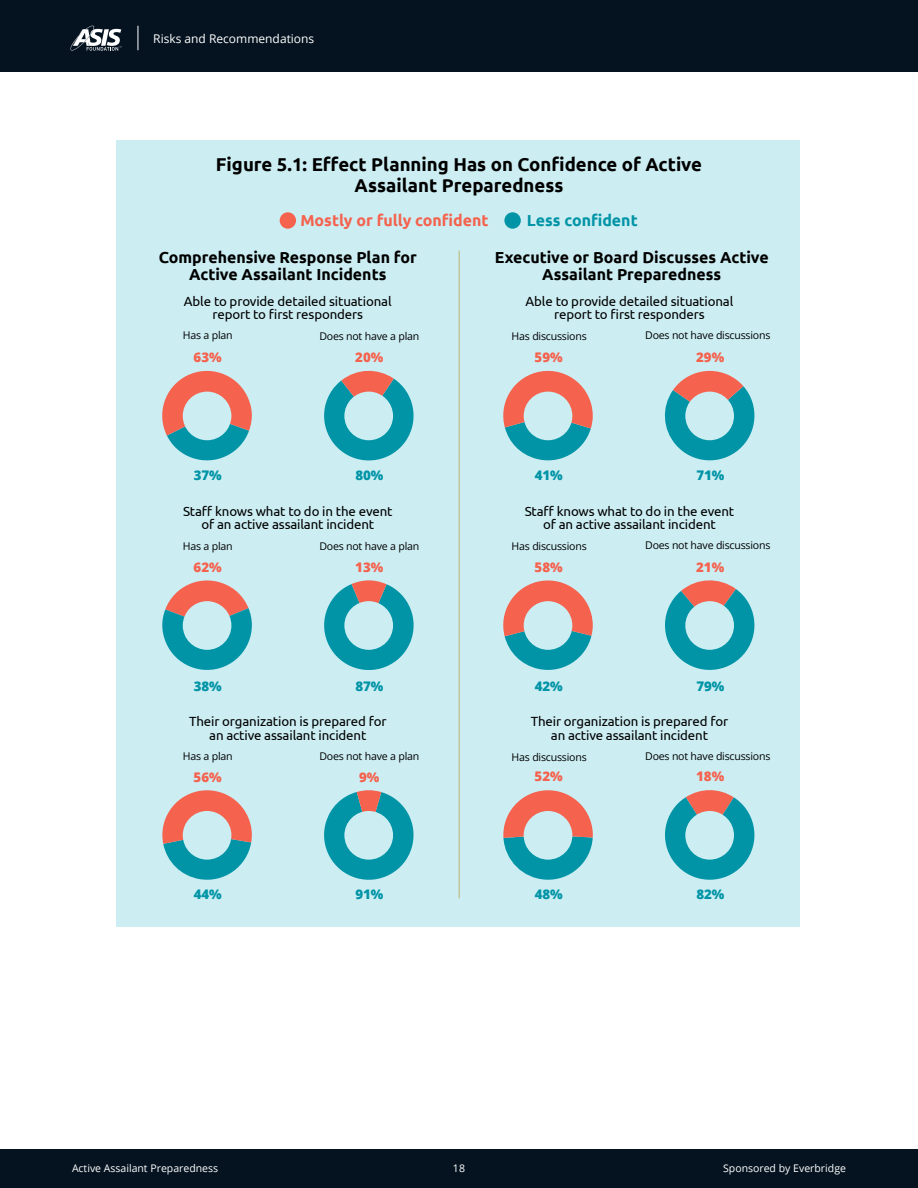
<style>
.page{position:relative;width:918px;height:1188px;background:#fff}
.page>*{position:absolute;margin:0;border:0;box-sizing:border-box;transform-origin:0 0}
.t1{font:700 18.6px/21.3px "Ubuntu";color:#000;text-align:center}
.t2{font:700 15.9px/17.2px "Ubuntu";color:#000;text-align:center}
.t3{font:700 15.9px "Ubuntu";color:#f5624e}
.t4{font:700 15.9px "Ubuntu";color:#0194a6}
.t5{font:13.35px/13.4px "Ubuntu";letter-spacing:-.01em;color:#000;text-align:center}
.t6{font:800 13.35px "Open Sans";color:#0194a6}
.t7{font:800 13.35px "Open Sans";color:#f5624e}
.t8{font:12px "Open Sans";color:#fff}
.t9{font:10.65px "Open Sans";letter-spacing:-.02em;color:#000}
.t10{font:10.5px "Open Sans";color:#fff}
</style>
<div class="page">
<div style="left:0;top:1149px;width:918px;height:39px;background:#051320"></div>
<div style="left:0;top:0;width:918px;height:72px;background:#051320"></div>
<svg style="left:70px;top:26px;width:51px;height:25px"></svg>
<svg style="left:138px;top:26px;width:1px;height:24px"></svg>
<div style="left:116px;top:141px;width:684px;height:786px;background:#cceef3"></div>
<svg style="left:162px;top:370px;width:90px;height:91px"></svg>
<div style="left:183px;top:392px;width:48px;height:48px;background:#cceef3;border-radius:50%"></div>
<hr style="left:459px;top:250px;width:1px;height:648px;background:#bdbd89">
<svg style="left:324px;top:370px;width:90px;height:91px"></svg>
<div style="left:344px;top:392px;width:49px;height:48px;background:#cceef3;border-radius:50%"></div>
<svg style="left:162px;top:580px;width:90px;height:90px"></svg>
<div style="left:183px;top:601px;width:48px;height:49px;background:#cceef3;border-radius:50%"></div>
<svg style="left:324px;top:580px;width:90px;height:90px"></svg>
<div style="left:344px;top:601px;width:49px;height:49px;background:#cceef3;border-radius:50%"></div>
<svg style="left:162px;top:790px;width:90px;height:90px"></svg>
<div style="left:183px;top:811px;width:48px;height:49px;background:#cceef3;border-radius:50%"></div>
<svg style="left:324px;top:790px;width:90px;height:90px"></svg>
<div style="left:344px;top:811px;width:49px;height:49px;background:#cceef3;border-radius:50%"></div>
<svg style="left:503px;top:370px;width:90px;height:91px"></svg>
<div style="left:524px;top:392px;width:48px;height:48px;background:#cceef3;border-radius:50%"></div>
<svg style="left:664px;top:370px;width:91px;height:91px"></svg>
<div style="left:685px;top:392px;width:49px;height:48px;background:#cceef3;border-radius:50%"></div>
<svg style="left:503px;top:580px;width:90px;height:90px"></svg>
<div style="left:524px;top:601px;width:48px;height:49px;background:#cceef3;border-radius:50%"></div>
<svg style="left:665px;top:580px;width:90px;height:90px"></svg>
<div style="left:685px;top:601px;width:49px;height:49px;background:#cceef3;border-radius:50%"></div>
<svg style="left:503px;top:790px;width:90px;height:90px"></svg>
<div style="left:524px;top:811px;width:48px;height:49px;background:#cceef3;border-radius:50%"></div>
<svg style="left:665px;top:790px;width:90px;height:90px"></svg>
<div style="left:685px;top:811px;width:49px;height:49px;background:#cceef3;border-radius:50%"></div>
<div style="left:280px;top:212px;width:16px;height:17px;background:#f5624e;border-radius:50%"></div>
<div style="left:504px;top:212px;width:17px;height:17px;background:#0194a6;border-radius:50%"></div>
<p class="t8" style="left:153px;top:31px;width:163px">Risks and Recommendations</p>
<h1 class="t1" style="left:216px;top:154px;width:488px">Figure 5.1: Effect Planning Has on Confidence of Active<br>Assailant Preparedness</h1>
<p class="t3" style="left:300px;top:211px;width:190px">Mostly or fully confident</p>
<p class="t4" style="left:527px;top:211px;width:112px">Less confident</p>
<p class="t2" style="left:159px;top:248px;width:260px">Comprehensive Response Plan for<br>Active Assailant Incidents</p>
<p class="t2" style="left:495px;top:248px;width:275px">Executive or Board Discusses Active<br>Assailant Preparedness</p>
<p class="t5" style="left:184px;top:294px;width:209px">Able to provide detailed situational report to first responders</p>
<p class="t9" style="left:512px;top:329px;width:77px">Has discussions</p>
<p class="t5" style="left:526px;top:294px;width:209px">Able to provide detailed situational report to first responders</p>
<p class="t9" style="left:645px;top:328px;width:127px">Does not have discussions</p>
<p class="t9" style="left:183px;top:328px;width:51px">Has a plan</p>
<p class="t9" style="left:319px;top:329px;width:102px">Does not have a plan</p>
<p class="t7" style="left:194px;top:347px;width:30px">63%</p>
<p class="t7" style="left:355px;top:347px;width:30px">20%</p>
<p class="t7" style="left:535px;top:347px;width:30px">59%</p>
<p class="t7" style="left:696px;top:347px;width:30px">29%</p>
<p class="t6" style="left:194px;top:465px;width:30px">37%</p>
<p class="t6" style="left:355px;top:465px;width:30px">80%</p>
<p class="t6" style="left:535px;top:465px;width:30px">41%</p>
<p class="t6" style="left:696px;top:465px;width:30px">71%</p>
<p class="t5" style="left:183px;top:504px;width:211px">Staff knows what to do in the event of an active assailant incident</p>
<p class="t7" style="left:194px;top:557px;width:30px">62%</p>
<p class="t9" style="left:183px;top:539px;width:51px">Has a plan</p>
<p class="t9" style="left:319px;top:539px;width:102px">Does not have a plan</p>
<p class="t7" style="left:355px;top:557px;width:30px">13%</p>
<p class="t5" style="left:525px;top:504px;width:211px">Staff knows what to do in the event of an active assailant incident</p>
<p class="t9" style="left:512px;top:539px;width:77px">Has discussions</p>
<p class="t7" style="left:535px;top:557px;width:30px">58%</p>
<p class="t9" style="left:645px;top:538px;width:127px">Does not have discussions</p>
<p class="t7" style="left:696px;top:557px;width:30px">21%</p>
<p class="t6" style="left:194px;top:676px;width:30px">38%</p>
<p class="t6" style="left:355px;top:676px;width:30px">87%</p>
<p class="t6" style="left:535px;top:676px;width:30px">42%</p>
<p class="t6" style="left:696px;top:676px;width:30px">79%</p>
<p class="t5" style="left:189px;top:714px;width:199px">Their organization is prepared for an active assailant incident</p>
<p class="t7" style="left:194px;top:767px;width:30px">56%</p>
<p class="t9" style="left:183px;top:749px;width:51px">Has a plan</p>
<p class="t9" style="left:319px;top:749px;width:102px">Does not have a plan</p>
<p class="t7" style="left:359px;top:767px;width:22px">9%</p>
<p class="t5" style="left:531px;top:714px;width:199px">Their organization is prepared for an active assailant incident</p>
<p class="t9" style="left:645px;top:749px;width:127px">Does not have discussions</p>
<p class="t9" style="left:512px;top:749px;width:77px">Has discussions</p>
<p class="t7" style="left:535px;top:766px;width:30px">52%</p>
<p class="t7" style="left:696px;top:766px;width:30px">18%</p>
<p class="t6" style="left:194px;top:884px;width:30px">44%</p>
<p class="t6" style="left:355px;top:884px;width:30px">91%</p>
<p class="t6" style="left:535px;top:884px;width:30px">48%</p>
<p class="t6" style="left:696px;top:884px;width:30px">82%</p>
<p class="t10" style="left:72px;top:1161px;width:148px">Active Assailant Preparedness</p>
<p class="t10" style="left:723px;top:1161px;width:124px">Sponsored by Everbridge</p>
<p class="t10" style="left:453px;top:1161px;width:14px">18</p>
</div>
